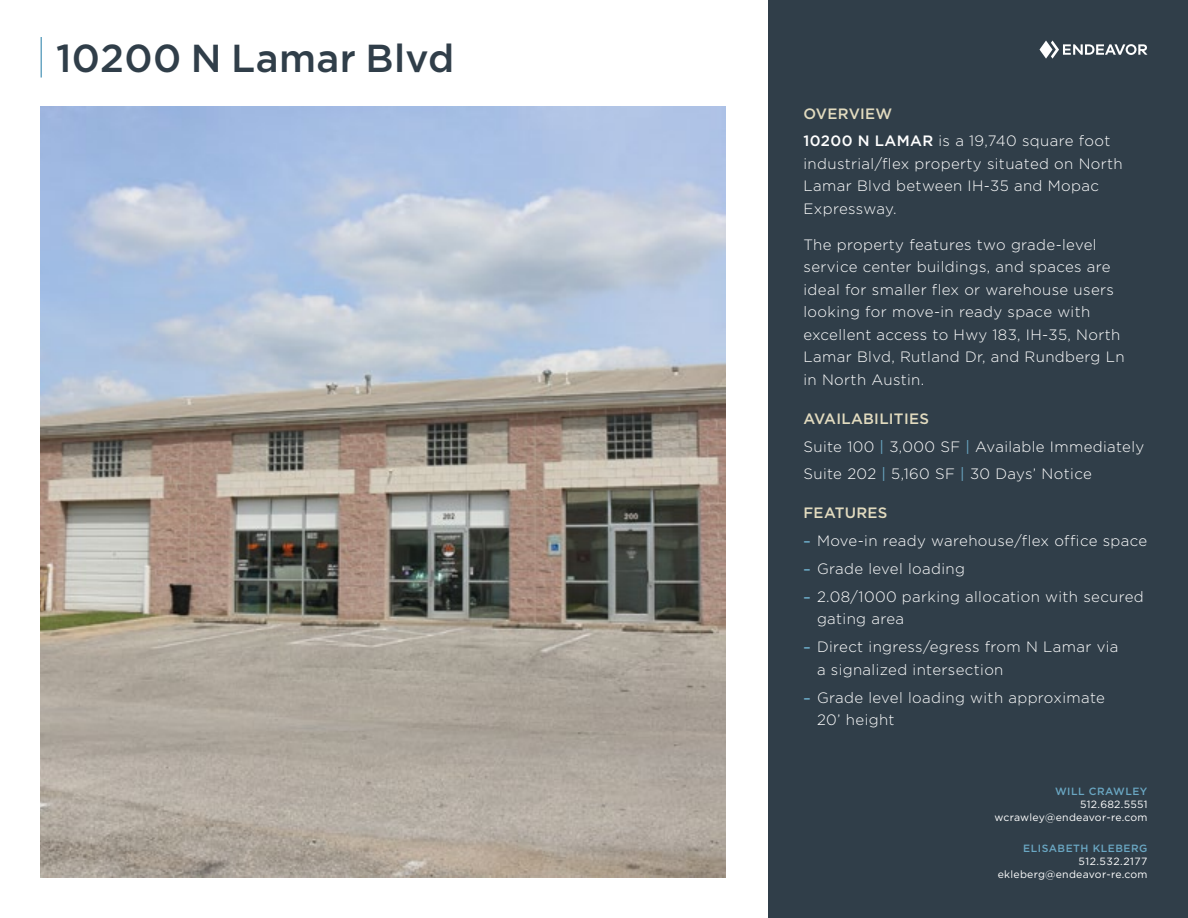
<style>
.page{position:relative;width:1188px;height:918px;background:#fff}
.page>*{position:absolute;margin:0;border:0;box-sizing:border-box;transform-origin:0 0}
.t1{font:500 39px "Gotham";letter-spacing:.01em;color:#303e49}
.t2{font:300 15px/22.5px "Gotham";letter-spacing:.025em;color:#fff}
.t3{font:500 15px "Gotham";letter-spacing:.02em;color:#e2dbbf}
.t4{font:10.5px/12.6px "Gotham";letter-spacing:.025em;color:#fff;text-align:right}
.s1{font-weight:500}
.s2{font-weight:400;color:#6aa7c3}
.s3{font-weight:500;font-size:13.5px;color:#6aa7c3}
.s4{font-weight:500;color:#6aa7c3}
</style>
<div class="page">
<hr style="left:40px;top:37px;width:2px;height:41px;background:#6aa7c3">
<img style="left:40px;top:107px;width:686px;height:770px">
<div style="left:768px;top:0;width:420px;height:918px;background:#303e49"></div>
<svg style="left:1040px;top:40px;width:108px;height:19px"></svg>
<p class="t1" style="left:56px;top:32px;width:400px">10200 N Lamar Blvd</p>
<p class="t3" style="left:804px;top:103px;width:90px">OVERVIEW</p>
<p class="t2" style="left:804px;top:130px;width:321px"><span class="s1">10200 N LAMAR</span> is a 19,740 square foot industrial/flex property situated on North<br>Lamar Blvd between IH-35 and Mopac<br>Expressway.</p>
<p class="t2" style="left:804px;top:233px;width:323px">The property features two grade-level service center buildings, and spaces are ideal for smaller flex or warehouse users looking for move-in ready space with excellent access to Hwy 183, IH-35, North Lamar Blvd, Rutland Dr, and Rundberg Ln in North Austin.</p>
<p class="t3" style="left:804px;top:409px;width:127px">AVAILABILITIES</p>
<p class="t2" style="left:804px;top:435px;width:342px">Suite 100 <span class="s2">|</span> 3,000 SF <span class="s2">|</span> Available Immediately</p>
<p class="t2" style="left:804px;top:463px;width:290px">Suite 202 <span class="s2">|</span> 5,160 SF <span class="s2">|</span> 30 Days’ Notice</p>
<p class="t3" style="left:804px;top:503px;width:86px">FEATURES</p>
<p class="t2" style="left:804px;top:529px;width:345px"><span class="s3">–</span> Move-in ready warehouse/flex office space</p>
<p class="t2" style="left:804px;top:557px;width:163px"><span class="s3">–</span> Grade level loading</p>
<p class="t2" style="left:817px;top:585px;width:328px;text-indent:-14px"><span class="s3">–</span> 2.08/1000 parking allocation with secured gating area</p>
<p class="t2" style="left:817px;top:635px;width:303px;text-indent:-14px"><span class="s3">–</span> Direct ingress/egress from N Lamar via a signalized intersection</p>
<p class="t2" style="left:817px;top:686px;width:289px;text-indent:-14px"><span class="s3">–</span> Grade level loading with approximate<br>20’ height</p>
<p class="t4" style="left:995px;top:785px;width:154px"><span class="s4">WILL CRAWLEY<br></span>512.682.5551 wcrawley@endeavor-re.com</p>
<p class="t4" style="left:998px;top:842px;width:151px"><span class="s4">ELISABETH KLEBERG<br></span>512.532.2177 ekleberg@endeavor-re.com</p>
</div>
